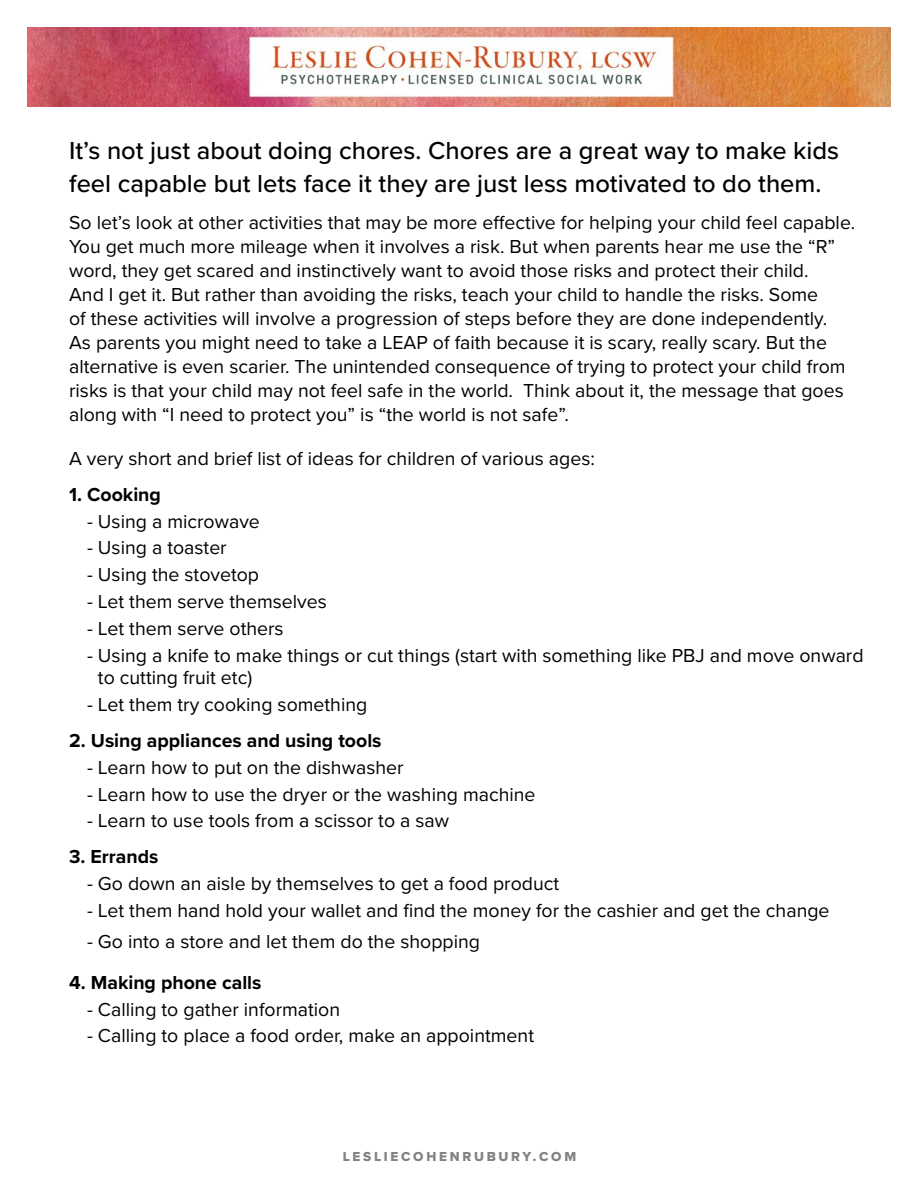
<style>
.page{position:relative;width:918px;height:1188px;background:#fff}
.page>*{position:absolute;margin:0;border:0;box-sizing:border-box;transform-origin:0 0}
.t1{font:500 25.5px/33px "Proxima Nova";color:#000}
.t2{font:19.5px/24px "Proxima Nova";color:#000}
.t3{font:700 19.5px "Proxima Nova";color:#000}
.t4{font:13.5px "Proxima Nova Extrabld";letter-spacing:.2em;color:#808285}
</style>
<div class="page">
<img style="left:27px;top:27px;width:864px;height:80px">
<h1 class="t1" style="left:69px;top:133px;width:771px">It’s not just about doing chores. Chores are a great way to make kids feel capable but lets face it they are just less motivated to do them.</h1>
<p class="t2" style="left:69px;top:210px;width:788px">So let’s look at other activities that may be more effective for helping your child feel capable.<br>You get much more mileage when it involves a risk. But when parents hear me use the “R” word, they get scared and instinctively want to avoid those risks and protect their child.<br>And I get it. But rather than avoiding the risks, teach your child to handle the risks. Some<br>of these activities will involve a progression of steps before they are done independently.<br>As parents you might need to take a LEAP of faith because it is scary, really scary. But the alternative is even scarier. The unintended consequence of trying to protect your child from risks is that your child may not feel safe in the world. Think about it, the message that goes along with “I need to protect you” is “the world is not safe”.</p>
<p class="t2" style="left:69px;top:445px;width:527px">A very short and brief list of ideas for children of various ages:</p>
<p class="t3" style="left:69px;top:480px;width:93px">1. Cooking</p>
<p class="t2" style="left:87px;top:508px;width:174px">- Using a microwave</p>
<p class="t2" style="left:87px;top:535px;width:141px">- Using a toaster</p>
<p class="t2" style="left:87px;top:562px;width:174px">- Using the stovetop</p>
<p class="t2" style="left:87px;top:589px;width:241px">- Let them serve themselves</p>
<p class="t2" style="left:87px;top:615px;width:198px">- Let them serve others</p>
<p class="t2" style="left:98px;top:643px;width:767px;line-height:22.5px;text-indent:-11px">- Using a knife to make things or cut things (start with something like PBJ and move onward to cutting fruit etc)</p>
<p class="t2" style="left:87px;top:692px;width:282px">- Let them try cooking something</p>
<p class="t3" style="left:69px;top:726px;width:314px">2. Using appliances and using tools</p>
<p class="t2" style="left:87px;top:754px;width:318px">- Learn how to put on the dishwasher</p>
<p class="t2" style="left:87px;top:781px;width:450px">- Learn how to use the dryer or the washing machine</p>
<p class="t2" style="left:87px;top:808px;width:364px">- Learn to use tools from a scissor to a saw</p>
<p class="t3" style="left:69px;top:842px;width:91px">3. Errands</p>
<p class="t2" style="left:87px;top:871px;width:474px">- Go down an aisle by themselves to get a food product</p>
<p class="t2" style="left:87px;top:898px;width:744px">- Let them hand hold your wallet and find the money for the cashier and get the change</p>
<p class="t2" style="left:87px;top:929px;width:394px">- Go into a store and let them do the shopping</p>
<p class="t3" style="left:69px;top:968px;width:194px">4. Making phone calls</p>
<p class="t2" style="left:87px;top:996px;width:255px">- Calling to gather information</p>
<p class="t2" style="left:87px;top:1023px;width:448px">- Calling to place a food order, make an appointment</p>
<p class="t4" style="left:343px;top:1146px;width:235px">LESLIECOHENRUBURY.COM</p>
</div>
